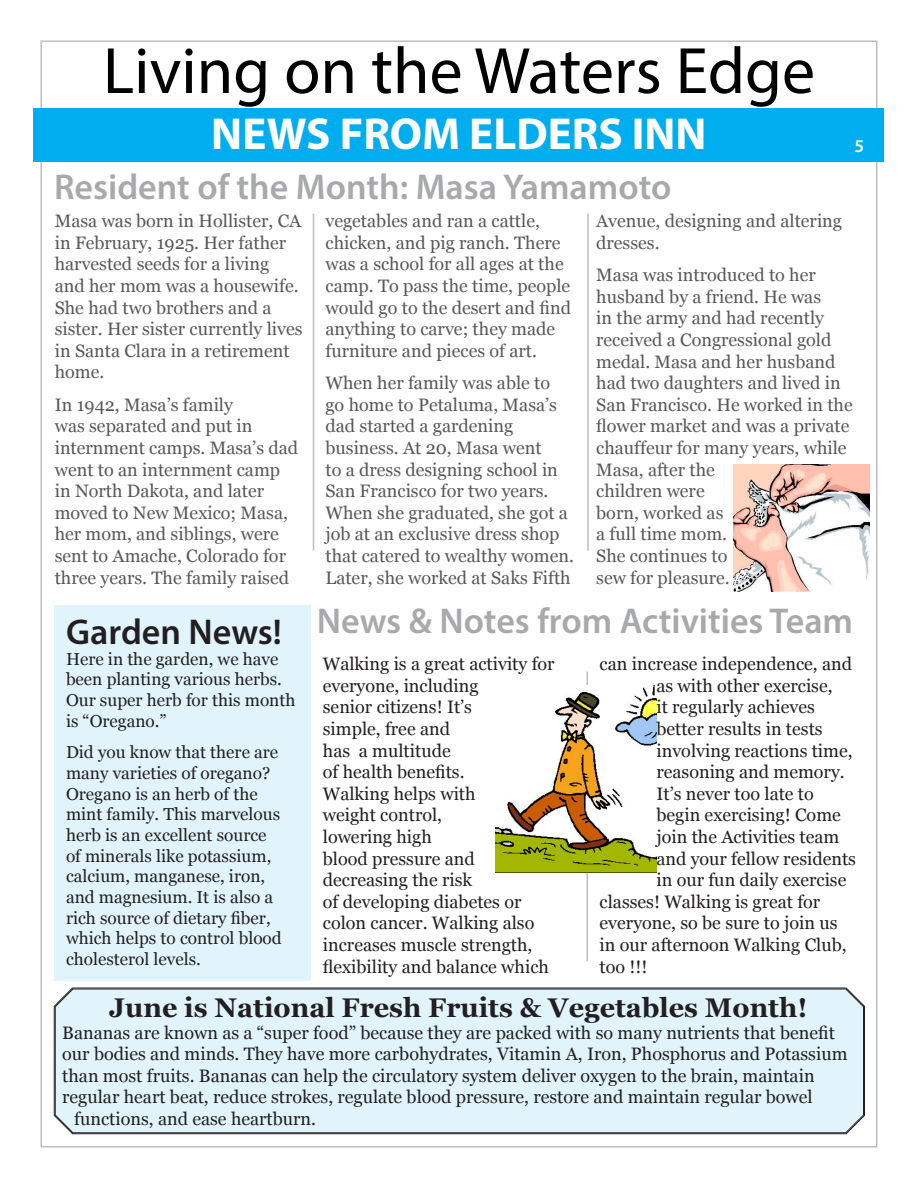
<style>
.page{position:relative;width:918px;height:1188px;background:#fff}
.page>*{position:absolute;margin:0;border:0;box-sizing:border-box;transform-origin:0 0}
.t1{font:66px "Myriad Pro";color:#000}
.t2{font:700 45px "Myriad Pro";color:#fff}
.t3{font:600 36px "Myriad Pro";color:#a8a9ad}
.t4{font:600 36px "Myriad Pro";color:#231f20}
.t5{font:700 27px "Georgia";color:#231f20}
.t6{font:18px/21.6px "Georgia";color:#57585a}
.t7{font:18px/21.6px "Georgia";color:#231f20}
.t8{font:600 18px "Myriad Pro";color:#fff}
.t9{font:17.25px/20.7px "Georgia";color:#231f20}
</style>
<div class="page">
<hr style="left:586px;top:672px;width:2px;height:289px;background:#bcbdc0">
<div style="left:34px;top:108px;width:850px;height:54px;background:#00aeef"></div>
<img style="left:734px;top:464px;width:136px;height:127px">
<div style="left:54px;top:605px;width:256px;height:376px;background:#e1f4fc"></div>
<img style="left:496px;top:686px;width:160px;height:187px">
<hr style="left:313px;top:214px;width:1px;height:337px;background:#bcbdc0">
<hr style="left:587px;top:214px;width:2px;height:337px;background:#bcbdc0">
<div style="left:55px;top:988px;width:809px;height:145px;background:#e1f4fc"></div>
<p class="t1" style="left:103px;top:30px;width:714px">Living on the Waters Edge</p>
<p class="t2" style="left:211px;top:104px;width:497px">NEWS FROM ELDERS INN</p>
<p class="t3" style="left:54px;top:164px;width:619px">Resident of the Month: Masa Yamamoto</p>
<p class="t8" style="left:854px;top:134px;width:11px">5</p>
<p class="t6" style="left:55px;top:211px;width:249px">Masa was born in Hollister, CA in February, 1925. Her father harvested seeds for a living and her mom was a housewife.<br>She had two brothers and a sister. Her sister currently lives in Santa Clara in a retirement home.</p>
<p class="t6" style="left:55px;top:394px;width:245px">In 1942, Masa’s family<br>was separated and put in internment camps. Masa’s dad went to an internment camp in North Dakota, and later moved to New Mexico; Masa, her mom, and siblings, were sent to Amache, Colorado for three years. The family raised</p>
<p class="t4" style="left:66px;top:609px;width:217px">Garden News!</p>
<p class="t9" style="left:66px;top:649px;width:231px">Here in the garden, we have been planting various herbs.<br>Our super herb for this month is “Oregano.”</p>
<p class="t9" style="left:66px;top:742px;width:217px">Did you know that there are many varieties of oregano?<br>Oregano is an herb of the mint family. This marvelous herb is an excellent source of minerals like potassium, calcium, manganese, iron, and magnesium. It is also a rich source of dietary fiber, which helps to control blood cholesterol levels.</p>
<p class="t6" style="left:596px;top:211px;width:247px">Avenue, designing and altering dresses.</p>
<p class="t6" style="left:596px;top:265px;width:258px">Masa was introduced to her husband by a friend. He was<br>in the army and had recently received a Congressional gold medal. Masa and her husband had two daughters and lived in<br>San Francisco. He worked in the flower market and was a private chauffeur for many years, while<br>Masa, after the<br>children were<br>born, worked as<br>a full time mom.<br>She continues to<br>sew for pleasure.</p>
<p class="t3" style="left:317px;top:598px;width:538px">News &amp; Notes from Activities Team</p>
<p class="t6" style="left:326px;top:211px;width:247px">vegetables and ran a cattle, chicken, and pig ranch. There was a school for all ages at the camp. To pass the time, people would go to the desert and find anything to carve; they made furniture and pieces of art.</p>
<p class="t6" style="left:326px;top:373px;width:250px">When her family was able to<br>go home to Petaluma, Masa’s dad started a gardening business. At 20, Masa went<br>to a dress designing school in<br>San Francisco for two years.<br>When she graduated, she got a job at an exclusive dress shop that catered to wealthy women.<br>Later, she worked at Saks Fifth</p>
<p class="t7" style="left:323px;top:654px;width:233px">Walking is a great activity for everyone, including<br>senior citizens! It’s<br>simple, free and<br>has a multitude<br>of health benefits.<br>Walking helps with<br>weight control,<br>lowering high<br>blood pressure and decreasing the risk<br>of developing diabetes or colon cancer. Walking also increases muscle strength, flexibility and balance which</p>
<p class="t7" style="left:600px;top:654px;width:254px">can increase independence, and</p>
<p class="t7" style="left:656px;top:675px;width:178px">as with other exercise,</p>
<p class="t7" style="left:656px;top:697px;width:160px">it regularly achieves</p>
<p class="t7" style="left:656px;top:718px;width:168px">better results in tests</p>
<p class="t7" style="left:656px;top:740px;width:198px">involving reactions time,</p>
<p class="t7" style="left:656px;top:762px;width:190px">reasoning and memory.</p>
<p class="t7" style="left:656px;top:783px;width:159px">It’s never too late to</p>
<p class="t7" style="left:656px;top:805px;width:186px">begin exercising! Come</p>
<p class="t7" style="left:656px;top:826px;width:185px">join the Activities team</p>
<p class="t7" style="left:656px;top:848px;width:201px">and your fellow residents</p>
<p class="t7" style="left:656px;top:870px;width:191px">in our fun daily exercise</p>
<p class="t7" style="left:600px;top:891px;width:222px">classes! Walking is great for</p>
<p class="t7" style="left:600px;top:913px;width:239px">everyone, so be sure to join us</p>
<p class="t7" style="left:600px;top:934px;width:249px">in our afternoon Walking Club,</p>
<p class="t7" style="left:600px;top:956px;width:49px">too !!!</p>
<p class="t5" style="left:109px;top:990px;width:700px">June is National Fresh Fruits &amp; Vegetables Month!</p>
<p class="t7" style="left:62px;top:1022px;width:774px">Bananas are known as a “super food” because they are packed with so many nutrients that benefit</p>
<p class="t7" style="left:62px;top:1044px;width:787px">our bodies and minds. They have more carbohydrates, Vitamin A, Iron, Phosphorus and Potassium</p>
<p class="t7" style="left:62px;top:1065px;width:754px">than most fruits. Bananas can help the circulatory system deliver oxygen to the brain, maintain</p>
<p class="t7" style="left:62px;top:1087px;width:752px">regular heart beat, reduce strokes, regulate blood pressure, restore and maintain regular bowel</p>
<p class="t7" style="left:74px;top:1108px;width:243px">functions, and ease heartburn.</p>
</div>
